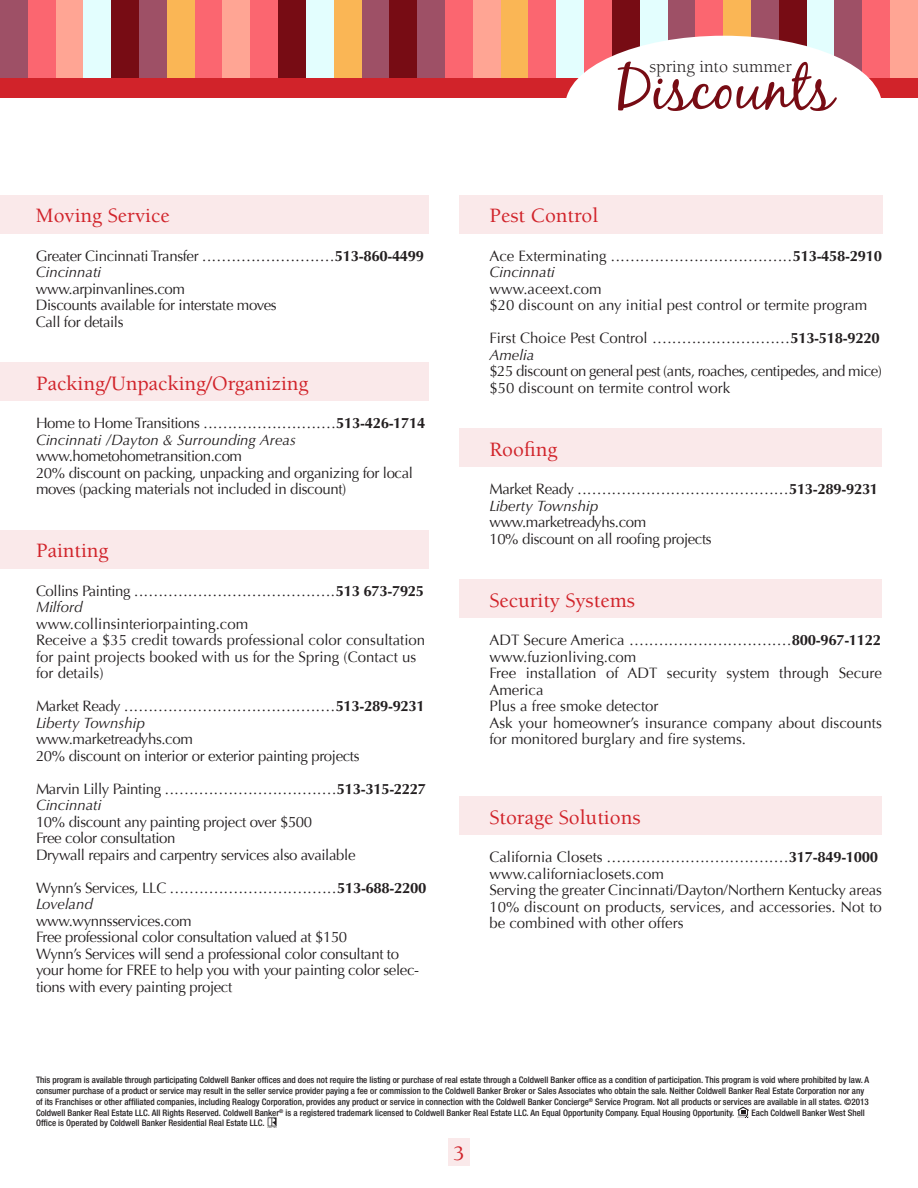
<style>
.page{position:relative;width:918px;height:1188px;background:#fff}
.page>*{position:absolute;margin:0;border:0;box-sizing:border-box;transform-origin:0 0}
.t1{font:59.85px "Black Jack";color:#770c14}
.t2{font:500 21px "Berkeley";color:#d1232a}
.t3{font:18px "Berkeley";color:#231f20}
.t4{font:15px/16.5px "Optima";letter-spacing:-.025em;color:#231f20}
.t5{font:15px/16.5px "Optima";color:#231f20}
.t6{font:italic 15px "Optima";color:#231f20}
.t7{font:500 condensed 9px/10.8px "Helvetica Neue";color:#231f20}
.s1{font-weight:700}
</style>
<div class="page">
<div style="left:0;top:0;width:918px;height:97px;background:#d1232a"></div>
<div style="left:0;top:0;width:28px;height:78px;background:#9e5066"></div>
<div style="left:28px;top:0;width:28px;height:78px;background:#fb6670"></div>
<div style="left:56px;top:0;width:27px;height:78px;background:#ffa594"></div>
<div style="left:83px;top:0;width:28px;height:78px;background:#e3fefe"></div>
<div style="left:139px;top:0;width:28px;height:78px;background:#9e5066"></div>
<div style="left:167px;top:0;width:28px;height:78px;background:#fab655"></div>
<div style="left:195px;top:0;width:28px;height:78px;background:#fb6670"></div>
<div style="left:250px;top:0;width:28px;height:78px;background:#fb6670"></div>
<div style="left:362px;top:0;width:27px;height:78px;background:#9e5066"></div>
<div style="left:306px;top:0;width:28px;height:78px;background:#e3fefe"></div>
<div style="left:223px;top:0;width:27px;height:78px;background:#ffa594"></div>
<div style="left:334px;top:0;width:28px;height:78px;background:#fab655"></div>
<div style="left:111px;top:0;width:28px;height:78px;background:#770c14"></div>
<div style="left:278px;top:0;width:28px;height:78px;background:#770c14"></div>
<div style="left:389px;top:0;width:28px;height:78px;background:#770c14"></div>
<div style="left:417px;top:0;width:28px;height:78px;background:#9e5066"></div>
<div style="left:445px;top:0;width:28px;height:78px;background:#fb6670"></div>
<div style="left:473px;top:0;width:28px;height:78px;background:#ffa594"></div>
<div style="left:501px;top:0;width:28px;height:78px;background:#fab655"></div>
<div style="left:529px;top:0;width:27px;height:78px;background:#fb6670"></div>
<div style="left:584px;top:0;width:28px;height:78px;background:#fb6670"></div>
<div style="left:640px;top:0;width:28px;height:78px;background:#e3fefe"></div>
<div style="left:556px;top:0;width:28px;height:78px;background:#e3fefe"></div>
<div style="left:612px;top:0;width:28px;height:78px;background:#770c14"></div>
<div style="left:668px;top:0;width:27px;height:78px;background:#9e5066"></div>
<div style="left:695px;top:0;width:28px;height:78px;background:#fb6670"></div>
<div style="left:751px;top:0;width:28px;height:78px;background:#9e5066"></div>
<div style="left:723px;top:0;width:28px;height:78px;background:#fab655"></div>
<div style="left:779px;top:0;width:28px;height:78px;background:#770c14"></div>
<div style="left:807px;top:0;width:28px;height:78px;background:#e3fefe"></div>
<div style="left:835px;top:0;width:27px;height:78px;background:#9e5066"></div>
<div style="left:862px;top:0;width:28px;height:78px;background:#fb6670"></div>
<div style="left:890px;top:0;width:28px;height:78px;background:#ffa594"></div>
<div style="left:565px;top:36px;width:317px;height:140px;background:#fff;border-radius:50%"></div>
<div style="left:448px;top:1138px;width:22px;height:28px;background:#fae9ea"></div>
<svg style="left:268px;top:1117px;width:9px;height:11px"></svg>
<svg style="left:737px;top:1107px;width:12px;height:11px"></svg>
<div style="left:459px;top:195px;width:423px;height:38px;background:#fae9ea"></div>
<div style="left:459px;top:429px;width:423px;height:38px;background:#fae9ea"></div>
<div style="left:0;top:530px;width:429px;height:39px;background:#fae9ea"></div>
<div style="left:459px;top:580px;width:423px;height:38px;background:#fae9ea"></div>
<div style="left:459px;top:797px;width:423px;height:38px;background:#fae9ea"></div>
<div style="left:0;top:363px;width:429px;height:38px;background:#fae9ea"></div>
<div style="left:0;top:195px;width:429px;height:38px;background:#fae9ea"></div>
<p class="t2" style="left:36px;top:204px;width:135px">Moving Service</p>
<p class="t4" style="left:36px;top:248px;width:390px">Greater Cincinnati Transfer ...........................<span class="s1">513-860-4499</span></p>
<p class="t6" style="left:36px;top:263px;width:67px">Cincinnati</p>
<p class="t4" style="left:36px;top:281px;width:151px">www.arpinvanlines.com</p>
<p class="t4" style="left:36px;top:297px;width:242px">Discounts available for interstate moves</p>
<p class="t4" style="left:36px;top:314px;width:89px">Call for details</p>
<p class="t2" style="left:36px;top:372px;width:274px">Packing/Unpacking/Organizing</p>
<p class="t4" style="left:36px;top:415px;width:391px">Home to Home Transitions ...........................<span class="s1">513-426-1714</span></p>
<p class="t6" style="left:36px;top:431px;width:261px">Cincinnati /Dayton &amp; Surrounding Areas</p>
<p class="t4" style="left:36px;top:448px;width:208px">www.hometohometransition.com</p>
<p class="t4" style="left:36px;top:465px;width:379px">20% discount on packing, unpacking and organizing for local moves (packing materials not included in discount)</p>
<p class="t2" style="left:36px;top:540px;width:74px">Painting</p>
<p class="t4" style="left:36px;top:583px;width:390px">Collins Painting .........................................<span class="s1">513 673-7925</span></p>
<p class="t6" style="left:36px;top:598px;width:48px">Milford</p>
<p class="t5" style="left:36px;top:616px;width:214px">www.collinsinteriorpainting.com</p>
<p class="t5" style="left:36px;top:632px;width:391px">Receive a $35 credit towards professional color consultation for paint projects booked with us for the Spring (Contact us for details)</p>
<p class="t4" style="left:36px;top:698px;width:390px">Market Ready ...........................................<span class="s1">513-289-9231</span></p>
<p class="t6" style="left:36px;top:714px;width:111px">Liberty Township</p>
<p class="t4" style="left:36px;top:731px;width:158px">www.marketreadyhs.com</p>
<p class="t4" style="left:36px;top:748px;width:325px">20% discount on interior or exterior painting projects</p>
<p class="t4" style="left:36px;top:781px;width:392px">Marvin Lilly Painting ...................................<span class="s1">513-315-2227</span></p>
<p class="t6" style="left:36px;top:796px;width:67px">Cincinnati</p>
<p class="t4" style="left:36px;top:814px;width:278px">10% discount any painting project over $500</p>
<p class="t4" style="left:36px;top:830px;width:141px">Free color consultation</p>
<p class="t4" style="left:36px;top:847px;width:321px">Drywall repairs and carpentry services also available</p>
<p class="t4" style="left:36px;top:880px;width:392px">Wynn’s Services, LLC ..................................<span class="s1">513-688-2200</span></p>
<p class="t6" style="left:36px;top:895px;width:59px">Loveland</p>
<p class="t4" style="left:36px;top:913px;width:157px">www.wynnsservices.com</p>
<p class="t4" style="left:36px;top:929px;width:313px">Free professional color consultation valued at $150</p>
<p class="t4" style="left:36px;top:946px;width:385px">Wynn’s Services will send a professional color consultant to your home for FREE to help you with your painting color selec&shy;tions with every painting project</p>
<p class="t3" style="left:649px;top:57px;width:144px">spring into summer</p>
<p class="t1" style="left:616px;top:52px;width:220px">Discounts</p>
<p class="t2" style="left:489px;top:204px;width:110px">Pest Control</p>
<p class="t5" style="left:489px;top:248px;width:394px">Ace Exterminating .....................................<span class="s1">513-458-2910</span></p>
<p class="t6" style="left:489px;top:263px;width:67px">Cincinnati</p>
<p class="t5" style="left:489px;top:281px;width:114px">www.aceext.com</p>
<p class="t5" style="left:489px;top:297px;width:380px">$20 discount on any initial pest control or termite program</p>
<p class="t5" style="left:489px;top:330px;width:392px">First Choice Pest Control ............................<span class="s1">513-518-9220</span></p>
<p class="t6" style="left:489px;top:346px;width:46px">Amelia</p>
<p class="t4" style="left:489px;top:363px;width:394px">$25 discount on general pest (ants, roaches, centipedes, and mice)</p>
<p class="t5" style="left:489px;top:380px;width:242px">$50 discount on termite control work</p>
<p class="t2" style="left:489px;top:438px;width:70px">Roofing</p>
<p class="t4" style="left:489px;top:481px;width:390px">Market Ready ...........................................<span class="s1">513-289-9231</span></p>
<p class="t6" style="left:489px;top:497px;width:111px">Liberty Township</p>
<p class="t4" style="left:489px;top:514px;width:158px">www.marketreadyhs.com</p>
<p class="t4" style="left:489px;top:531px;width:224px">10% discount on all roofing projects</p>
<p class="t2" style="left:489px;top:589px;width:147px">Security Systems</p>
<p class="t5" style="left:489px;top:632px;width:393px">ADT Secure America .................................<span class="s1">800-967-1122</span></p>
<p class="t5" style="left:489px;top:649px;width:149px">www.fuzionliving.com</p>
<p class="t5" style="left:489px;top:665px;width:394px">Free installation of ADT security system through Secure<br>America</p>
<p class="t5" style="left:489px;top:698px;width:171px">Plus a free smoke detector</p>
<p class="t5" style="left:489px;top:715px;width:394px">Ask your homeowner’s insurance company about discounts for monitored burglary and fire systems.</p>
<p class="t2" style="left:489px;top:806px;width:153px">Storage Solutions</p>
<p class="t5" style="left:489px;top:849px;width:390px">California Closets .....................................<span class="s1">317-849-1000</span></p>
<p class="t5" style="left:489px;top:866px;width:176px">www.californiaclosets.com</p>
<p class="t4" style="left:489px;top:882px;width:394px">Serving the greater Cincinnati/Dayton/Northern Kentucky areas</p>
<p class="t5" style="left:489px;top:899px;width:394px">10% discount on products, services, and accessories. Not to be combined with other offers</p>
<p class="t7" style="left:36px;top:1075px;width:835px">This program is available through participating Coldwell Banker offices and does not require the listing or purchase of real estate through a Coldwell Banker office as a condition of participation. This program is void where prohibited by law. A consumer purchase of a product or service may result in the seller service provider paying a fee or commission to the Coldwell Banker Broker or Sales Associates who obtain the sale. Neither Coldwell Banker Real Estate Corporation nor any of its Franchises or other affiliated companies, including Realogy Corporation, provides any product or service in connection with the Coldwell Banker Concierge<sup>®</sup> Service Program. Not all products or services are available in all states. ©2013<br>Coldwell Banker Real Estate LLC. All Rights Reserved. Coldwell Banker<sup>®</sup> is a registered trademark licensed to Coldwell Banker Real Estate LLC. An Equal Opportunity Company. Equal Housing Opportunity.</p>
<p class="t7" style="left:752px;top:1107px;width:115px">Each Coldwell Banker West Shell</p>
<p class="t7" style="left:36px;top:1118px;width:230px">Office is Operated by Coldwell Banker Residential Real Estate LLC.</p>
<p class="t2" style="left:453px;top:1142px;width:12px">3</p>
</div>
